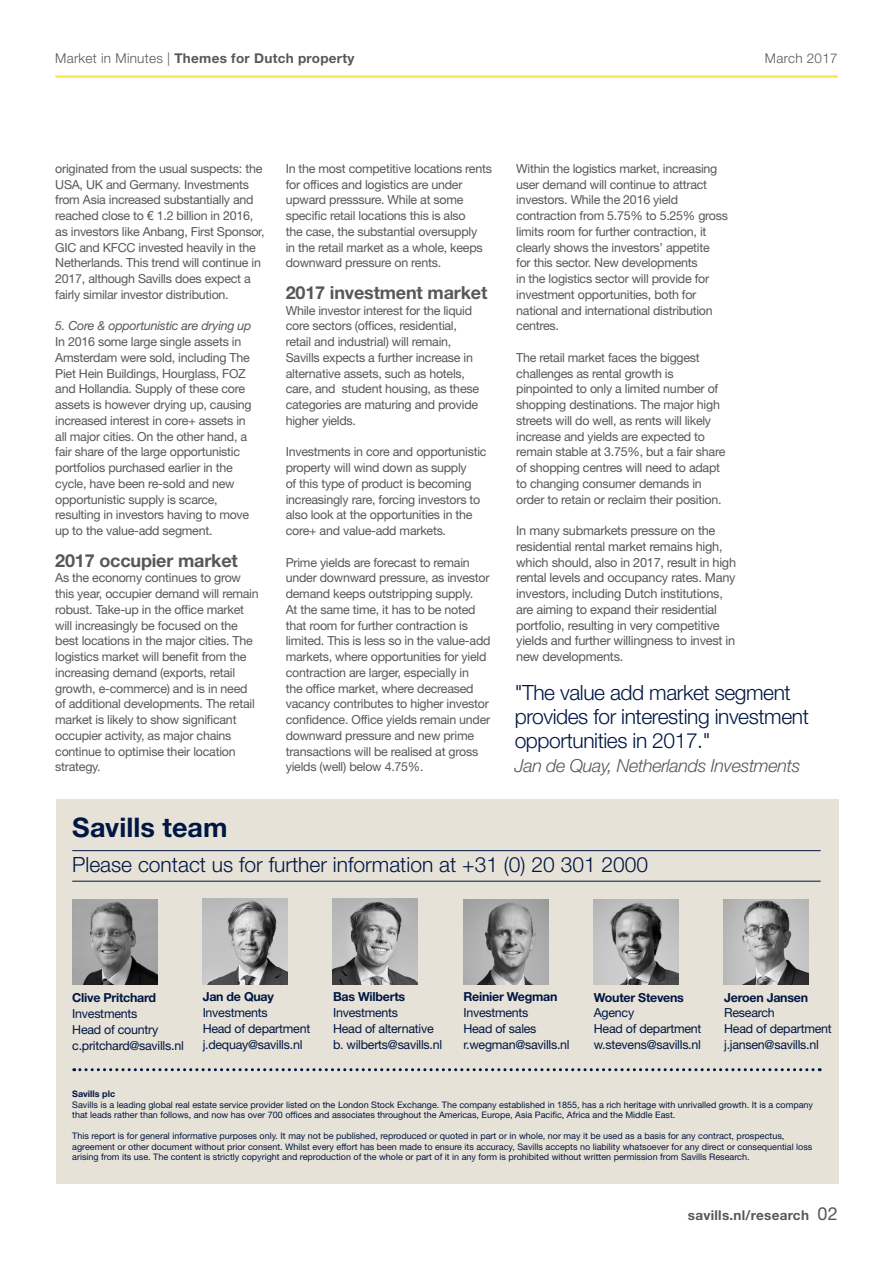
<style>
.page{position:relative;width:893px;height:1263px;background:#fff}
.page>*{position:absolute;margin:0;border:0;box-sizing:border-box;transform-origin:0 0}
.t1{font:700 27px "Helvetica Neue LT Std";letter-spacing:.005em;color:#001643}
.H_TableText{font:300 21px/24px "Helvetica Neue LT Std";letter-spacing:-.02em;color:#001643}
.H_TableText-2{font:300 21px "Helvetica Neue LT Std";color:#001643}
.H_Crosshead{font:700 18px "Helvetica Neue LT Std";letter-spacing:-.01em;color:#57585a}
.H_TableText-3{font:italic 300 18px "Helvetica Neue LT Std";letter-spacing:-.02em;color:#57585a}
.t2{font:700 13.5px "Helvetica Neue LT Std";letter-spacing:.02em;color:#57585a}
.t3{font:300 13.5px "Helvetica Neue LT Std";letter-spacing:.02em;color:#57585a}
.H_Body{font:12.75px/15.8px "Helvetica Neue LT Std";letter-spacing:-.02em;color:#57585a}
.H_Body-2{font:12.45px/15.8px "Helvetica Neue LT Std";letter-spacing:-.02em;color:#57585a}
.t4{font:12.45px "Helvetica Neue LT Std";letter-spacing:-.02em;color:#001643}
.t5{font:700 12.45px "Helvetica Neue LT Std";letter-spacing:-.02em;color:#001643}
.H_Body-3{font:italic 12.45px "Helvetica Neue LT Std";letter-spacing:-.02em;color:#57585a}
.t6{font:9px/10.5px "Helvetica Neue LT Std";color:#001643}
.t7{font:700 9px "Helvetica Neue LT Std";color:#001643}
.s1{font-weight:300}
.s2{font-weight:400;font-size:18px}
</style>
<div class="page">
<hr style="left:55px;top:75px;width:783px;height:3px;background:#ffe94d">
<div style="left:56px;top:799px;width:782px;height:385px;background:#e6e2d7"></div>
<hr style="left:72px;top:850px;width:749px;height:1px;background:#001643">
<hr style="left:72px;top:881px;width:749px;height:1px;background:#001643">
<svg style="left:74px;top:1068px;width:746px;height:3px"></svg>
<img style="left:72px;top:900px;width:85px;height:85px">
<img style="left:203px;top:899px;width:85px;height:85px">
<img style="left:333px;top:899px;width:85px;height:85px">
<img style="left:593px;top:899px;width:85px;height:85px">
<img style="left:724px;top:899px;width:85px;height:85px">
<img style="left:463px;top:899px;width:85px;height:85px">
<p class="t2" style="left:55px;top:50px;width:301px"><span class="s1">Market in Minutes |</span> Themes for Dutch property</p>
<p class="t3" style="left:765px;top:50px;width:74px">March 2017</p>
<p class="H_Body-2" style="left:55px;top:160px;width:211px">originated from the usual suspects: the USA, UK and Germany. Investments from Asia increased substantially and reached close to € 1.2 billion in 2016, as investors like Anbang, First Sponsor, GIC and KFCC invested heavily in the Netherlands. This trend will continue in 2017, although Savills does expect a fairly similar investor distribution.</p>
<p class="H_Body-3" style="left:55px;top:318px;width:198px">5. Core &amp; opportunistic are drying up</p>
<p class="H_Body-2" style="left:55px;top:334px;width:198px">In 2016 some large single assets in Amsterdam were sold, including The Piet Hein Buildings, Hourglass, FOZ and Hollandia. Supply of these core assets is however drying up, causing increased interest in core+ assets in all major cities. On the other hand, a fair share of the large opportunistic portfolios purchased earlier in the cycle, have been re-sold and new opportunistic supply is scarce, resulting in investors having to move up to the value-add segment.</p>
<p class="H_Crosshead" style="left:55px;top:549px;width:184px">2017 occupier market</p>
<p class="H_Body-2" style="left:55px;top:570px;width:205px">As the economy continues to grow this year, occupier demand will remain robust. Take-up in the office market will increasingly be focused on the best locations in the major cities. The logistics market will benefit from the increasing demand (exports, retail growth, e-commerce) and is in need of additional developments. The retail market is likely to show significant occupier activity, as major chains continue to optimise their location strategy.</p>
<p class="H_Body-2" style="left:286px;top:160px;width:208px">In the most competitive locations rents for offices and logistics are under upward presssure. While at some specific retail locations this is also<br>the case, the substantial oversupply<br>in the retail market as a whole, keeps downward pressure on rents.</p>
<p class="H_Crosshead" style="left:286px;top:281px;width:203px">2017 investment market</p>
<p class="H_Body-2" style="left:286px;top:302px;width:195px">While investor interest for the liquid core sectors (offices, residential, retail and industrial) will remain, Savills expects a further increase in alternative assets, such as hotels, care, and student housing, as these categories are maturing and provide higher yields.</p>
<p class="H_Body-2" style="left:286px;top:444px;width:202px">Investments in core and opportunistic property will wind down as supply<br>of this type of product is becoming increasingly rare, forcing investors to also look at the opportunities in the core+ and value-add markets.</p>
<p class="H_Body-2" style="left:286px;top:554px;width:206px">Prime yields are forecast to remain under downward pressure, as investor demand keeps outstripping supply.<br>At the same time, it has to be noted that room for further contraction is limited. This is less so in the value-add markets, where opportunities for yield contraction are larger, especially in<br>the office market, where decreased vacancy contributes to higher investor confidence. Office yields remain under downward pressure and new prime transactions will be realised at gross yields (well) below 4.75%.</p>
<p class="H_Body-2" style="left:516px;top:160px;width:213px">Within the logistics market, increasing user demand will continue to attract investors. While the 2016 yield contraction from 5.75% to 5.25% gross limits room for further contraction, it clearly shows the investors’ appetite<br>for this sector. New developments<br>in the logistics sector will provide for investment opportunities, both for national and international distribution centres.</p>
<p class="H_Body-2" style="left:516px;top:349px;width:211px">The retail market faces the biggest challenges as rental growth is pinpointed to only a limited number of shopping destinations. The major high streets will do well, as rents will likely increase and yields are expected to remain stable at 3.75%, but a fair share of shopping centres will need to adapt to changing consumer demands in order to retain or reclaim their position.</p>
<p class="H_Body" style="left:516px;top:522px;width:221px">In many submarkets pressure on the residential rental market remains high, which should, also in 2017, result in high rental levels and occupancy rates. Many investors, including Dutch institutions, are aiming to expand their residential portfolio, resulting in very competitive yields and further willingness to invest in new developments.</p>
<p class="H_TableText" style="left:515px;top:680px;width:296px">"The value add market segment provides for interesting investment opportunities in 2017."</p>
<p class="H_TableText-3" style="left:515px;top:754px;width:287px">Jan de Quay, Netherlands Investments</p>
<p class="t1" style="left:72px;top:811px;width:157px">Savills team</p>
<p class="H_TableText-2" style="left:72px;top:852px;width:577px">Please contact us for further information at +31 (0) 20 301 2000</p>
<p class="t5" style="left:72px;top:990px;width:85px">Clive Pritchard</p>
<p class="t4" style="left:72px;top:1006px;width:67px">Investments</p>
<p class="t4" style="left:72px;top:1022px;width:87px">Head of country</p>
<p class="t4" style="left:72px;top:1038px;width:113px">c.pritchard@savills.nl</p>
<p class="t5" style="left:203px;top:989px;width:73px">Jan de Quay</p>
<p class="t4" style="left:203px;top:1005px;width:67px">Investments</p>
<p class="t4" style="left:203px;top:1021px;width:109px">Head of department</p>
<p class="t4" style="left:203px;top:1037px;width:101px">j.dequay@savills.nl</p>
<p class="t5" style="left:333px;top:989px;width:74px">Bas Wilberts</p>
<p class="t4" style="left:333px;top:1005px;width:67px">Investments</p>
<p class="t4" style="left:333px;top:1021px;width:102px">Head of alternative</p>
<p class="t4" style="left:333px;top:1037px;width:111px">b. wilberts@savills.nl</p>
<p class="t5" style="left:463px;top:989px;width:96px">Reinier Wegman</p>
<p class="t4" style="left:463px;top:1005px;width:67px">Investments</p>
<p class="t4" style="left:463px;top:1021px;width:75px">Head of sales</p>
<p class="t4" style="left:463px;top:1037px;width:108px">r.wegman@savills.nl</p>
<p class="t5" style="left:594px;top:989px;width:92px">Wouter Stevens</p>
<p class="t4" style="left:594px;top:1005px;width:42px">Agency</p>
<p class="t4" style="left:594px;top:1021px;width:109px">Head of department</p>
<p class="t4" style="left:594px;top:1037px;width:109px">w.stevens@savills.nl</p>
<p class="t5" style="left:724px;top:989px;width:85px">Jeroen Jansen</p>
<p class="t4" style="left:724px;top:1005px;width:52px">Research</p>
<p class="t4" style="left:724px;top:1021px;width:109px">Head of department</p>
<p class="t4" style="left:724px;top:1037px;width:96px">j.jansen@savills.nl</p>
<p class="t7" style="left:72px;top:1088px;width:44px">Savills plc</p>
<p class="t6" style="left:72px;top:1099px;width:742px">Savills is a leading global real estate service provider listed on the London Stock Exchange. The company established in 1855, has a rich heritage with unrivalled growth. It is a company that leads rather than follows, and now has over 700 offices and associates throughout the Americas, Europe, Asia Pacific, Africa and the Middle East.</p>
<p class="t6" style="left:72px;top:1130px;width:742px">This report is for general informative purposes only. It may not be published, reproduced or quoted in part or in whole, nor may it be used as a basis for any contract, prospectus, agreement or other document without prior consent. Whilst every effort has been made to ensure its accuracy, Savills accepts no liability whatsoever for any direct or consequential loss arising from its use. The content is strictly copyright and reproduction of the whole or part of it in any form is prohibited without written permission from Savills Research.</p>
<p class="t2" style="left:688px;top:1207px;width:151px">savills.nl/research <span class="s2">02</span></p>
</div>
